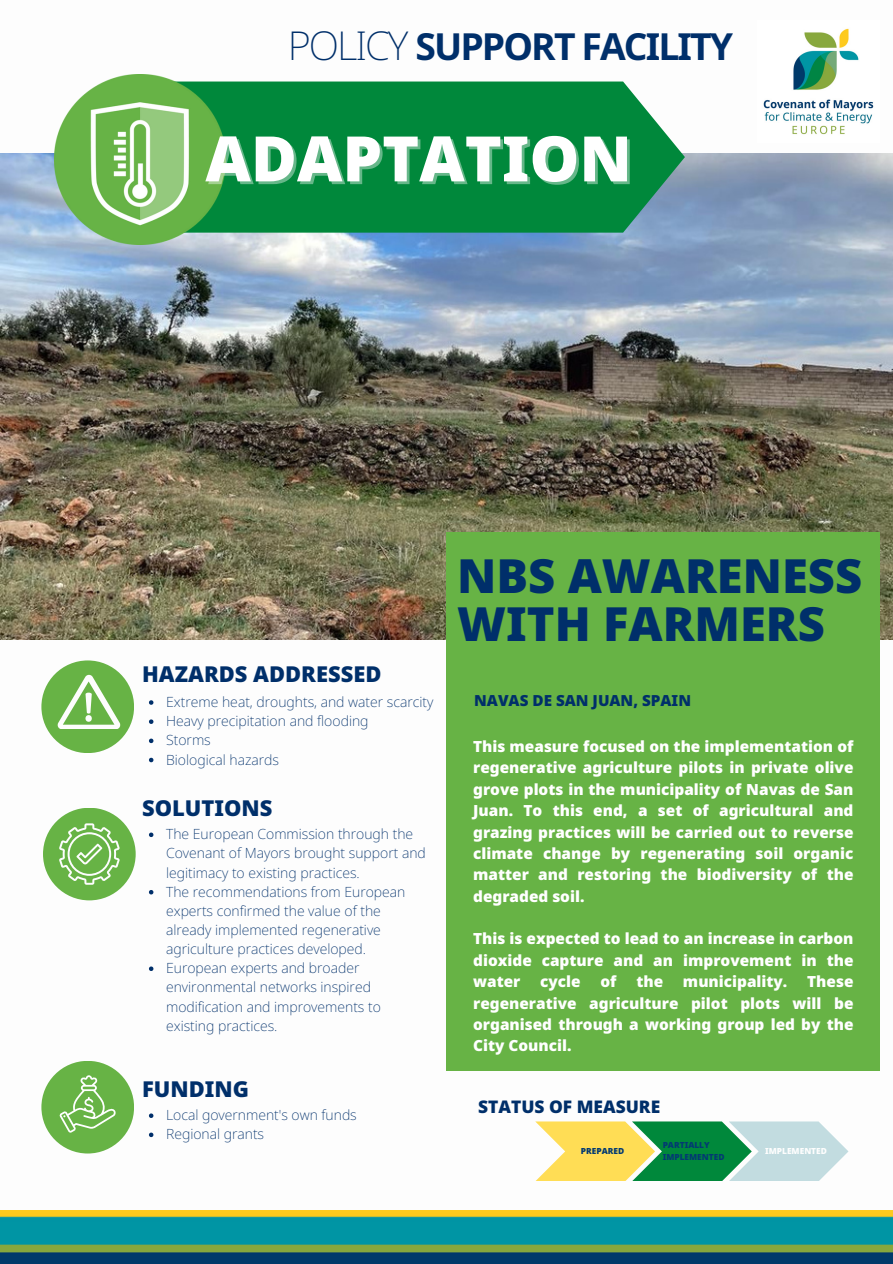
<style>
.page{position:relative;width:893px;height:1264px;background:#fff}
.page>*{position:absolute;margin:0;border:0;box-sizing:border-box;transform-origin:0 0}
.t1{font:900 62.7px "Noto Sans";color:#fff}
.t2{font:900 47.1px/48.3px "Noto Sans";color:#002f6a}
.t3{font:700 37.35px "Noto Sans";letter-spacing:-.05em;color:#002f6a}
.t4{font:900 21.9px "Noto Sans";color:#002f6a}
.t5{font:900 17.4px "Noto Sans";color:#002f6a}
.t6{font:900 15.3px/21.3px "Noto Sans";color:#fff;text-align:justify}
.t7{font:900 15.3px "Noto Sans";color:#002f6a}
.t8{font:200 14.1px/19.2px "Noto Sans";color:#002f6a}
.t9{font:900 8.4px/11.2px "Noto Sans";color:#033a72}
.t10{font:900 8.4px "Noto Sans";color:#fff}
.s1{font-weight:200;font-size:39.75px}
</style>
<div class="page">
<img style="left:0;top:154px;width:892px;height:486px">
<div style="left:446px;top:532px;width:433px;height:538px;background:#67b345"></div>
<div style="left:225px;top:81px;width:459px;height:152px;background:#00883b"></div>
<img style="left:54px;top:74px;width:171px;height:170px">
<img style="left:0;top:1210px;width:892px;height:53px">
<div style="left:43px;top:807px;width:93px;height:93px;background:#67b345;border-radius:50%"></div>
<svg style="left:59px;top:823px;width:61px;height:61px"></svg>
<svg style="left:149px;top:832px;width:4px;height:5px"></svg>
<svg style="left:149px;top:890px;width:4px;height:4px"></svg>
<svg style="left:149px;top:966px;width:4px;height:5px"></svg>
<div style="left:41px;top:1060px;width:93px;height:93px;background:#67b345;border-radius:50%"></div>
<svg style="left:59px;top:1075px;width:57px;height:57px"></svg>
<svg style="left:149px;top:1113px;width:4px;height:4px"></svg>
<svg style="left:149px;top:1132px;width:4px;height:5px"></svg>
<div style="left:41px;top:660px;width:93px;height:93px;background:#67b345;border-radius:50%"></div>
<svg style="left:58px;top:675px;width:63px;height:54px"></svg>
<svg style="left:149px;top:700px;width:4px;height:4px"></svg>
<svg style="left:149px;top:719px;width:4px;height:5px"></svg>
<svg style="left:149px;top:738px;width:4px;height:5px"></svg>
<svg style="left:149px;top:757px;width:4px;height:5px"></svg>
<img style="left:763px;top:28px;width:111px;height:107px">
<svg style="left:535px;top:1121px;width:313px;height:60px;background:#a5c98d"></svg>
<h5 class="t3" style="left:288px;top:20px;width:447px"><span class="s1">POLICY</span> SUPPORT FACILITY</h5>
<p class="t1" style="left:205px;top:114px;width:428px">ADAPTATION</p>
<p class="t4" style="left:142px;top:658px;width:241px">HAZARDS ADDRESSED</p>
<p class="t8" style="left:166px;top:692px;width:269px">Extreme heat, droughts, and water scarcity</p>
<p class="t8" style="left:166px;top:711px;width:204px">Heavy precipitation and flooding</p>
<p class="t8" style="left:166px;top:730px;width:46px">Storms</p>
<p class="t8" style="left:166px;top:749px;width:114px">Biological hazards</p>
<p class="t4" style="left:142px;top:792px;width:132px">SOLUTIONS</p>
<h3 class="t8" style="left:166px;top:824px;width:261px">The European Commission through the<br>Covenant of Mayors brought support and legitimacy to existing practices.</h3>
<p class="t8" style="left:166px;top:881px;width:241px">The recommendations from European experts confirmed the value of the already implemented regenerative agriculture practices developed.</p>
<p class="t8" style="left:166px;top:958px;width:216px">European experts and broader environmental networks inspired modification and improvements to existing practices.</p>
<h5 class="t4" style="left:142px;top:1073px;width:108px">FUNDING</h5>
<p class="t8" style="left:166px;top:1105px;width:192px">Local government's own funds</p>
<p class="t8" style="left:166px;top:1124px;width:99px">Regional grants</p>
<p class="t2" style="left:457px;top:550px;width:406px">NBS AWARENESS<br>WITH FARMERS</p>
<p class="t7" style="left:474px;top:689px;width:218px">NAVAS DE SAN JUAN, SPAIN</p>
<p class="t6" style="left:473px;top:735px;width:382px">This measure focused on the implementation of regenerative agriculture pilots in private olive grove plots in the municipality of Navas de San Juan. To this end, a set of agricultural and grazing practices will be carried out to reverse climate change by regenerating soil organic matter and restoring the biodiversity of the degraded soil.</p>
<h5 class="t6" style="left:473px;top:927px;width:382px">This is expected to lead to an increase in carbon dioxide capture and an improvement in the water</h5>
<h5 class="t6" style="left:540px;top:970px;width:42px">cycle</h5>
<h5 class="t6" style="left:600px;top:970px;width:18px">of</h5>
<h5 class="t6" style="left:636px;top:970px;width:28px">the</h5>
<h5 class="t6" style="left:683px;top:970px;width:106px">municipality.</h5>
<h5 class="t6" style="left:473px;top:970px;width:382px;text-indent:334px">These regenerative agriculture pilot plots will be organised through a working group led by the City Council.</h5>
<p class="t5" style="left:478px;top:1094px;width:183px">STATUS OF MEASURE</p>
<p class="t9" style="left:581px;top:1145px;width:45px">PREPARED</p>
<p class="t9" style="left:662px;top:1139px;width:63px">PARTIALLY<br>IMPLEMENTED</p>
<p class="t10" style="left:765px;top:1145px;width:63px">IMPLEMENTED</p>
</div>
